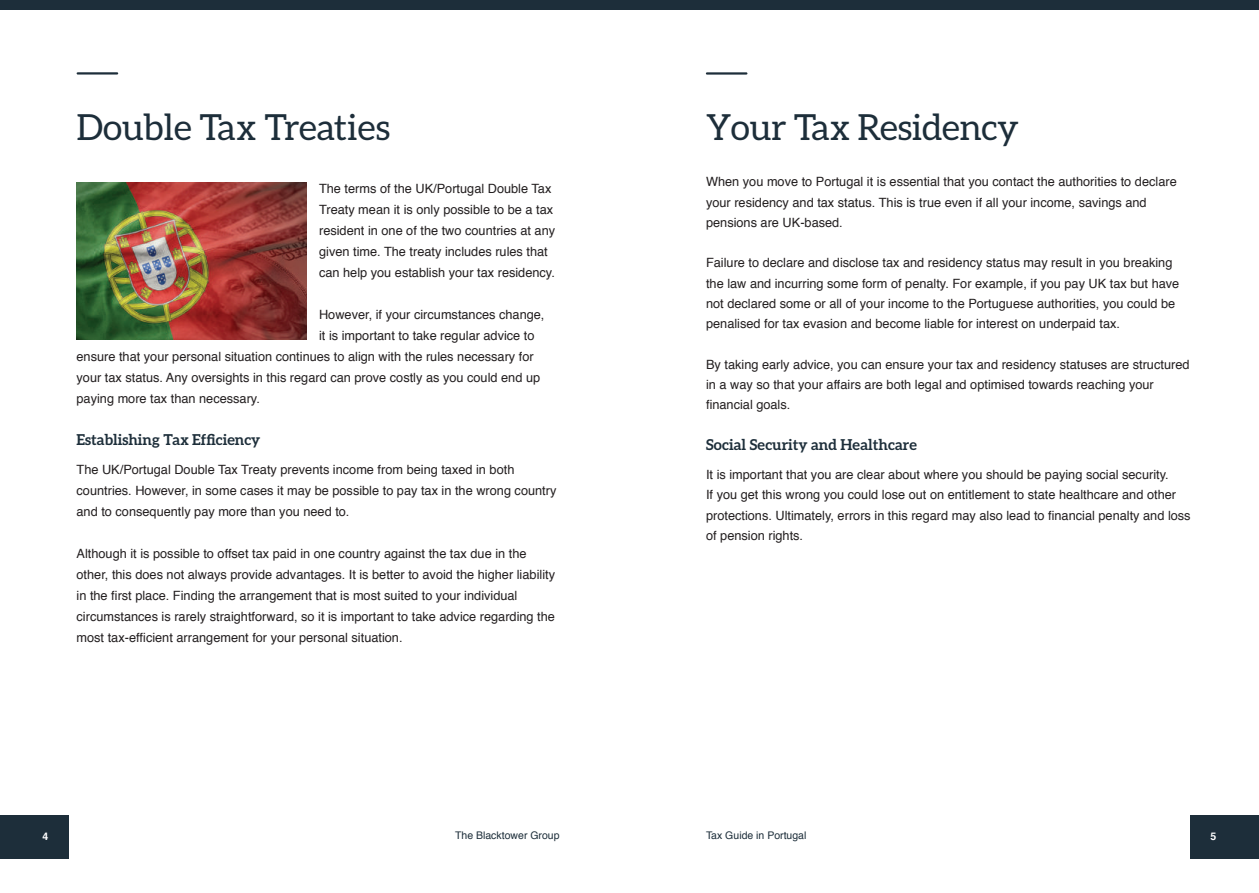
<style>
.page{position:relative;width:1259px;height:893px;background:#fff}
.page>*{position:absolute;margin:0;border:0;box-sizing:border-box;transform-origin:0 0}
.t1{font:36px "Aleo";letter-spacing:-.01em;color:#1d2e3a}
.t2{font:700 15px "Aleo";color:#1d2e3a}
.t3{font:12.75px/21px "Helvetica";color:#231f20}
.t4{font:10.5px "Helvetica";color:#1d2e3a}
.t5{font:700 10.5px "Helvetica";color:#fff}
</style>
<div class="page">
<div style="left:0;top:0;width:1259px;height:9px;background:#1d2e3a"></div>
<div style="left:0;top:815px;width:68px;height:44px;background:#1d2e3a"></div>
<div style="left:1191px;top:815px;width:68px;height:44px;background:#1d2e3a"></div>
<hr style="left:78px;top:72px;width:39px;height:3px;background:#1d2e3a">
<hr style="left:707px;top:72px;width:39px;height:3px;background:#1d2e3a">
<img style="left:77px;top:183px;width:229px;height:156px">
<h1 class="t1" style="left:77px;top:106px;width:315px">Double Tax Treaties</h1>
<p class="t3" style="left:319px;top:178px;width:238px">The terms of the UK/Portugal Double Tax Treaty mean it is only possible to be a tax resident in one of the two countries at any given time. The treaty includes rules that can help you establish your tax residency.</p>
<p class="t3" style="left:319px;top:304px;width:227px">However, if your circumstances change,</p>
<p class="t3" style="left:319px;top:325px;width:217px">it is important to take regular advice to</p>
<p class="t3" style="left:77px;top:346px;width:459px">ensure that your personal situation continues to align with the rules necessary for</p>
<p class="t3" style="left:77px;top:367px;width:465px">your tax status. Any oversights in this regard can prove costly as you could end up</p>
<p class="t3" style="left:77px;top:388px;width:185px">paying more tax than necessary.</p>
<p class="t2" style="left:77px;top:431px;width:185px">Establishing Tax Efficiency</p>
<p class="t3" style="left:77px;top:460px;width:481px">The UK/Portugal Double Tax Treaty prevents income from being taxed in both countries. However, in some cases it may be possible to pay tax in the wrong country and to consequently pay more than you need to.</p>
<p class="t3" style="left:77px;top:544px;width:480px">Although it is possible to offset tax paid in one country against the tax due in the other, this does not always provide advantages. It is better to avoid the higher liability in the first place. Finding the arrangement that is most suited to your individual circumstances is rarely straightforward, so it is important to take advice regarding the most tax-efficient arrangement for your personal situation.</p>
<h1 class="t1" style="left:706px;top:107px;width:314px">Your Tax Residency</h1>
<p class="t3" style="left:706px;top:172px;width:472px;line-height:20.2px">When you move to Portugal it is essential that you contact the authorities to declare your residency and tax status. This is true even if all your income, savings and pensions are UK-based.</p>
<p class="t3" style="left:706px;top:253px;width:475px;line-height:20.2px">Failure to declare and disclose tax and residency status may result in you breaking the law and incurring some form of penalty. For example, if you pay UK tax but have not declared some or all of your income to the Portuguese authorities, you could be penalised for tax evasion and become liable for interest on underpaid tax.</p>
<p class="t3" style="left:706px;top:354px;width:485px;line-height:20.2px">By taking early advice, you can ensure your tax and residency statuses are structured in a way so that your affairs are both legal and optimised towards reaching your financial goals.</p>
<p class="t2" style="left:706px;top:436px;width:212px">Social Security and Healthcare</p>
<p class="t3" style="left:706px;top:465px;width:486px;line-height:20.2px">It is important that you are clear about where you should be paying social security.<br>If you get this wrong you could lose out on entitlement to state healthcare and other protections. Ultimately, errors in this regard may also lead to financial penalty and loss of pension rights.</p>
<p class="t5" style="left:42px;top:827px;width:7px">4</p>
<p class="t4" style="left:706px;top:827px;width:102px">Tax Guide in Portugal</p>
<p class="t5" style="left:1210px;top:827px;width:7px">5</p>
<p class="t4" style="left:455px;top:827px;width:106px">The Blacktower Group</p>
</div>
